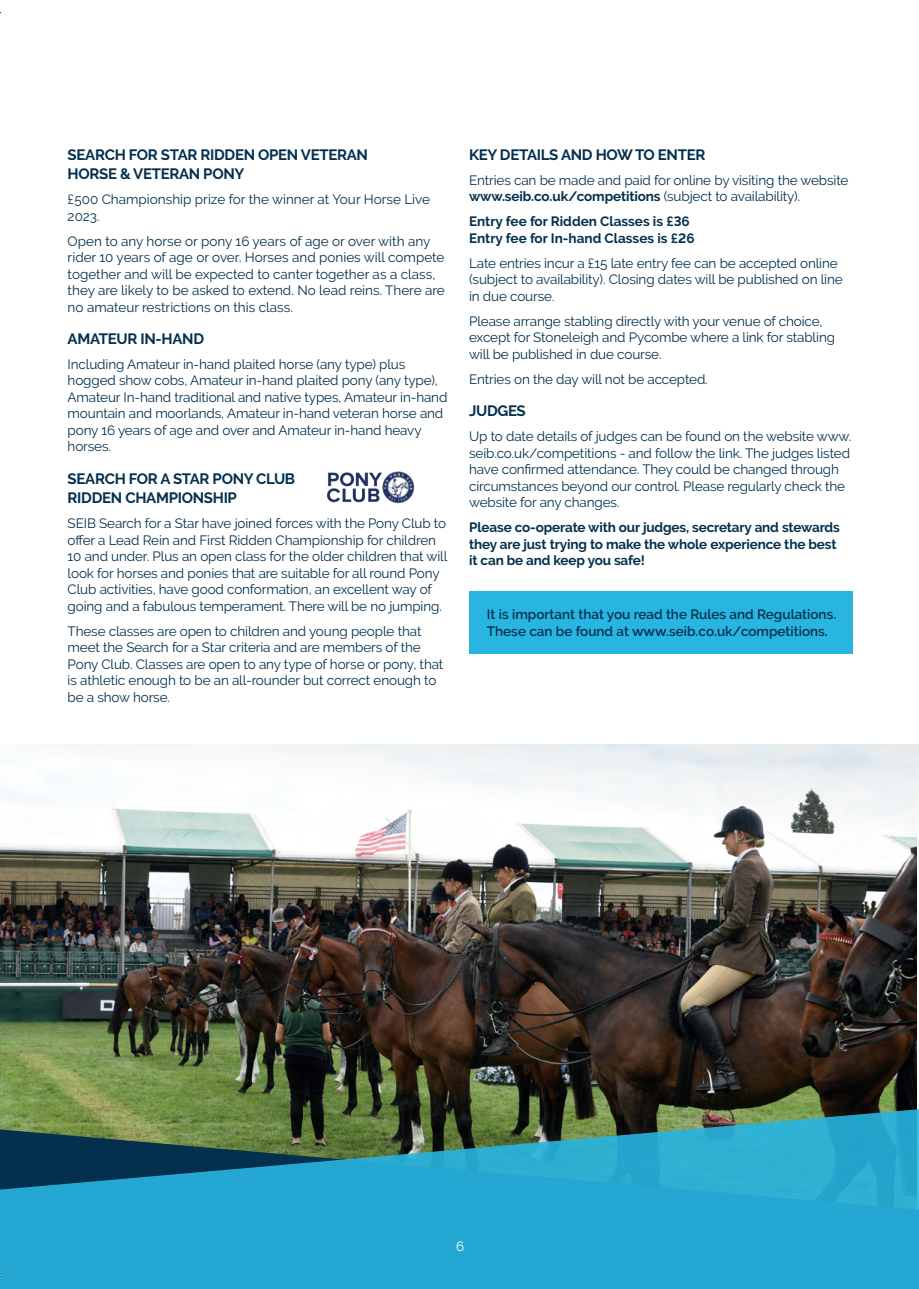
<style>
.page{position:relative;width:919px;height:1289px;background:#fff}
.page>*{position:absolute;margin:0;border:0;box-sizing:border-box;transform-origin:0 0}
.t1{font:700 15px/19.5px "Raleway";letter-spacing:-.02em;color:#04304e}
.t2{font:13.5px/16.5px "Raleway";letter-spacing:-.01em;color:#04304e}
.t3{font:700 13.5px/16.5px "Raleway";letter-spacing:-.01em;color:#04304e}
.t4{font:600 13.5px/16.5px "Raleway";color:#04304e}
.t5{font:13.5px "Raleway";color:#fff}
.s1{font-weight:700}
</style>
<div class="page">
<img style="left:1px;top:744px;width:918px;height:266px">
<svg style="left:0;top:1010px;width:919px;height:278px;background:#337981"></svg>
<div style="left:469px;top:592px;width:384px;height:62px;background:#28b5e2"></div>
<img style="left:326px;top:471px;width:89px;height:33px">
<p class="t1" style="left:68px;top:144px;width:302px">SEARCH FOR STAR RIDDEN OPEN VETERAN<br>HORSE &amp; VETERAN PONY</p>
<p class="t2" style="left:68px;top:191px;width:364px">£500 Championship prize for the winner at Your Horse Live<br>2023.</p>
<p class="t2" style="left:68px;top:232px;width:379px">Open to any horse or pony 16 years of age or over with any rider 10 years of age or over. Horses and ponies will compete together and will be expected to canter together as a class, they are likely to be asked to extend. No lead reins. There are no amateur restrictions on this class.</p>
<p class="t1" style="left:68px;top:329px;width:138px">AMATEUR IN-HAND</p>
<p class="t2" style="left:68px;top:356px;width:381px">Including Amateur in-hand plaited horse (any type) plus hogged show cobs, Amateur in-hand plaited pony (any type), Amateur In-hand traditional and native types, Amateur in-hand mountain and moorlands, Amateur in-hand veteran horse and pony 16 years of age and over and Amateur in-hand heavy horses.</p>
<p class="t1" style="left:68px;top:469px;width:229px">SEARCH FOR A STAR PONY CLUB<br>RIDDEN CHAMPIONSHIP</p>
<p class="t2" style="left:68px;top:515px;width:381px">SEIB Search for a Star have joined forces with the Pony Club to offer a Lead Rein and First Ridden Championship for children 10 and under. Plus an open class for the older children that will look for horses and ponies that are suitable for all round Pony Club activities, have good conformation, an excellent way of going and a fabulous temperament. There will be no jumping.</p>
<p class="t2" style="left:68px;top:622px;width:377px">These classes are open to children and young people that meet the Search for a Star criteria and are members of the Pony Club. Classes are open to any type of horse or pony, that is athletic enough to be an all-rounder but correct enough to be a show horse.</p>
<p class="t1" style="left:469px;top:144px;width:238px">KEY DETAILS AND HOW TO ENTER</p>
<p class="t2" style="left:469px;top:171px;width:381px">Entries can be made and paid for online by visiting the website <span class="s1">www.seib.co.uk/competitions</span> (subject to availability).</p>
<p class="t3" style="left:469px;top:213px;width:227px">Entry fee for Ridden Classes is £36<br>Entry fee for In-hand Classes is £26</p>
<p class="t2" style="left:469px;top:254px;width:375px">Late entries incur a £15 late entry fee can be accepted online (subject to availability). Closing dates will be published on line in due course.</p>
<p class="t2" style="left:469px;top:312px;width:367px">Please arrange stabling directly with your venue of choice, except for Stoneleigh and Pycombe where a link for stabling will be published in due course.</p>
<p class="t2" style="left:469px;top:370px;width:240px">Entries on the day will not be accepted.</p>
<p class="t1" style="left:469px;top:401px;width:58px">JUDGES</p>
<p class="t2" style="left:469px;top:428px;width:384px">Up to date details of judges can be found on the website www. seib.co.uk/competitions - and follow the link. The judges listed have confirmed attendance. They could be changed through circumstances beyond our control. Please regularly check the website for any changes.</p>
<p class="t3" style="left:469px;top:519px;width:372px">Please co-operate with our judges, secretary and stewards they are just trying to make the whole experience the best it can be and keep you safe!</p>
<p class="t4" style="left:487px;top:606px;width:351px">It is important that you read the Rules and Regulations.<br>These can be found at www.seib.co.uk/competitions.</p>
<p class="t5" style="left:456px;top:1237px;width:10px">6</p>
</div>
